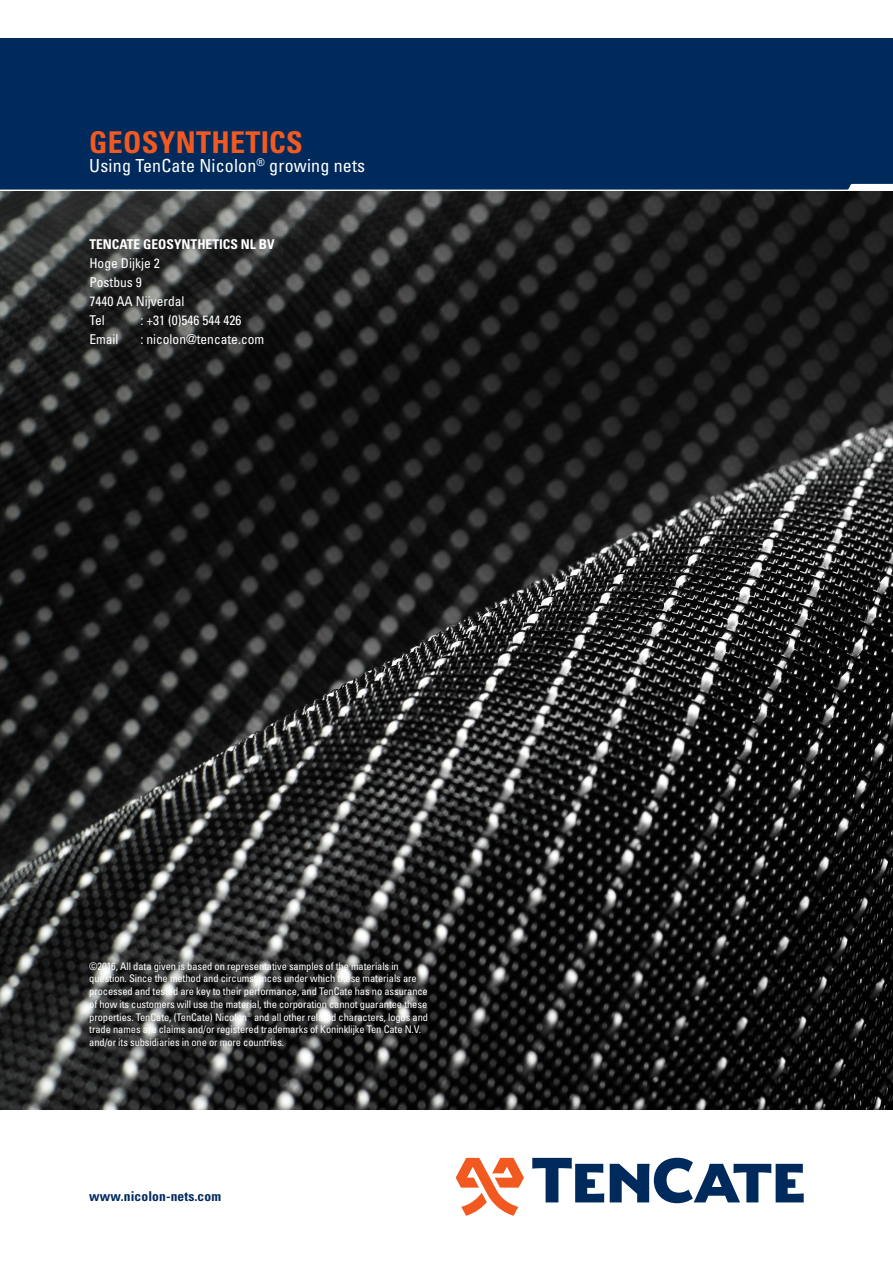
<style>
.page{position:relative;width:893px;height:1263px;background:#fff}
.page>*{position:absolute;margin:0;border:0;box-sizing:border-box;transform-origin:0 0}
.t1{font:700 condensed 30px "Univers";letter-spacing:.01em;color:#f15921}
.t2{font:condensed 18px "Univers";letter-spacing:.01em;color:#fff}
.Body_text{font:condensed 13.5px "Univers";color:#fff}
.Body_text-2{font:700 condensed 13.5px "Univers";color:#fff}
.Body_text-3{font:700 condensed 13.5px "Univers";letter-spacing:.01em;color:#002a5c}
.t3{font:condensed 10.5px/12.8px "Univers";letter-spacing:-.01em;color:#fff}
</style>
<div class="page">
<div style="left:0;top:38px;width:893px;height:153px;background:#002a5c"></div>
<svg style="left:0;top:184px;width:893px;height:7px"></svg>
<img style="left:0;top:191px;width:893px;height:919px">
<svg style="left:456px;top:1158px;width:68px;height:58px"></svg>
<svg style="left:532px;top:1158px;width:72px;height:44px"></svg>
<svg style="left:610px;top:1158px;width:194px;height:45px"></svg>
<p class="t1" style="left:89px;top:124px;width:215px">GEOSYNTHETICS</p>
<p class="t2" style="left:89px;top:154px;width:277px">Using TenCate Nicolon<sup>®</sup> growing nets</p>
<p class="Body_text-2" style="left:89px;top:236px;width:187px">TENCATE GEOSYNTHETICS NL BV</p>
<p class="Body_text" style="left:89px;top:255px;width:72px">Hoge Dijkje 2</p>
<p class="Body_text" style="left:89px;top:274px;width:54px">Postbus 9</p>
<p class="Body_text" style="left:89px;top:293px;width:97px">7440 AA Nijverdal</p>
<p class="Body_text" style="left:89px;top:312px;width:17px">Tel</p>
<p class="Body_text" style="left:140px;top:312px;width:103px">: +31 (0)546 544 426</p>
<p class="Body_text" style="left:89px;top:331px;width:31px">Email</p>
<p class="Body_text" style="left:140px;top:331px;width:125px">: nicolon@tencate.com</p>
<p class="t3" style="left:89px;top:959px;width:340px">©2016, All data given is based on representative samples of the materials in question. Since the method and circumstances under which these materials are processed and tested are key to their performance, and TenCate has no assurance of how its customers will use the material, the corporation cannot guarantee these properties. TenCate, (TenCate) Nicolon<sup>®</sup> and all other related characters, logos and trade names are claims and/or registered trademarks of Koninklijke Ten Cate N.V. and/or its subsidiaries in one or more countries.</p>
<p class="Body_text-3" style="left:89px;top:1188px;width:133px">www.nicolon-nets.com</p>
</div>
